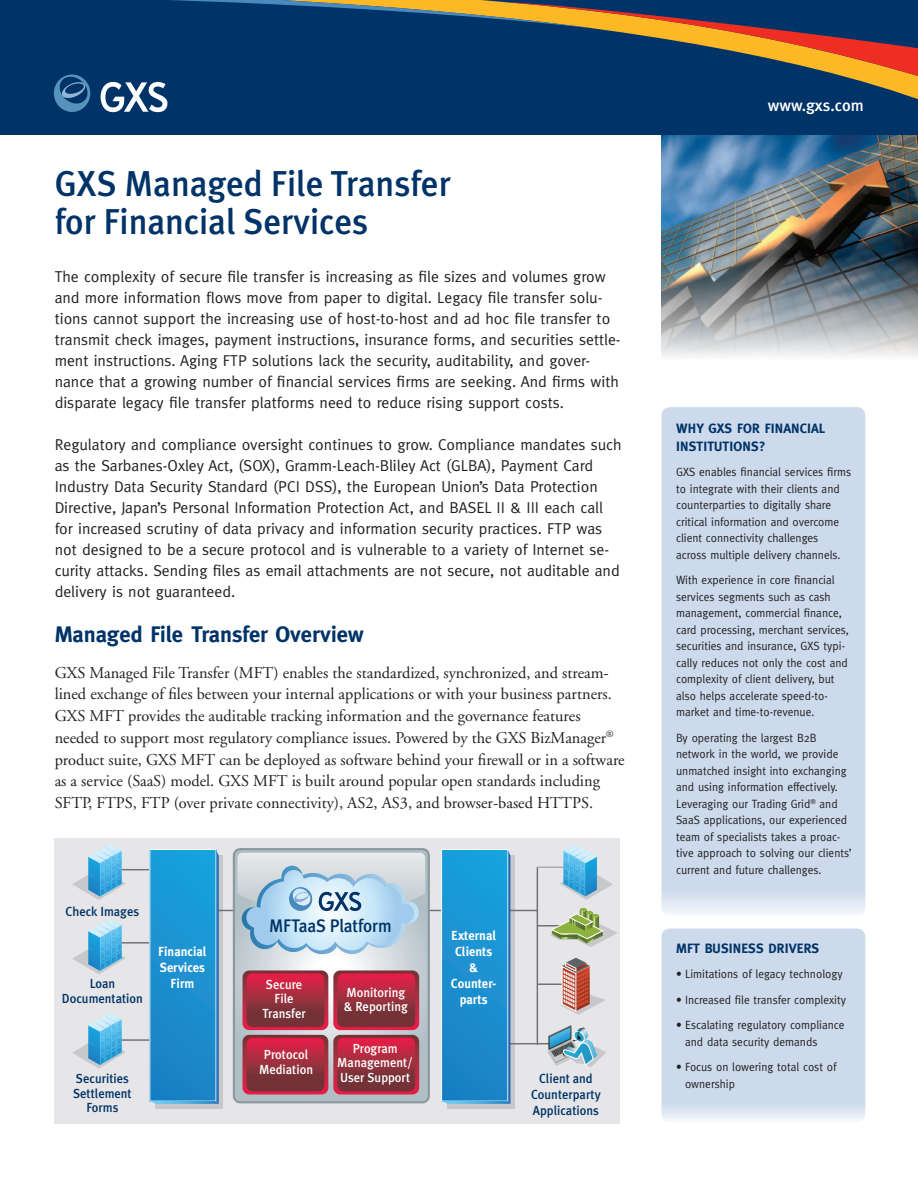
<style>
.page{position:relative;width:918px;height:1188px;background:#fff}
.page>*{position:absolute;margin:0;border:0;box-sizing:border-box;transform-origin:0 0}
.t1{font:500 36px/37.5px "Meta Plus";color:#003367}
.t2{font:700 22.5px "Meta";color:#003367}
.t3{font:500 18.15px "Meta Plus";letter-spacing:-.01em;color:#003367;scale:.95 1}
.t4{font:16.5px/21.8px "Adobe Garamond";color:#231f20}
.t5{font:500 16.5px "Meta Plus";color:#fff}
.t6{font:15.75px/21px "Meta";color:#231f20}
.t7{font:700 13.5px/18px "Meta";letter-spacing:.01em;color:#003367}
.t8{font:500 13.2px/14.5px "Meta Plus";color:#003367;text-align:center;scale:.95 1}
.t9{font:500 13.2px/14.5px "Meta Plus";color:#fff;text-align:center;scale:.95 1}
.t10{font:700 13.2px/16px "Meta Plus";color:#fff;text-align:center;scale:.95 1}
.t11{font:12px/16.5px "Meta";color:#231f20;scale:.95 1}
</style>
<div class="page">
<img style="left:662px;top:135px;width:256px;height:118px">
<img style="left:661px;top:253px;width:257px;height:103px">
<div style="left:0;top:0;width:918px;height:135px;background:#003367"></div>
<svg style="left:53px;top:0;width:865px;height:113px"></svg>
<div style="left:662px;top:407px;width:203px;height:508px;background:#ccdaec"></div>
<svg style="left:662px;top:928px;width:203px;height:192px;background:#cddbec"></svg>
<div style="left:54px;top:838px;width:566px;height:286px;background:#e6e6e8"></div>
<div style="left:155px;top:855px;width:67px;height:253px;background:#c7c8ca"></div>
<div style="left:447px;top:855px;width:67px;height:253px;background:linear-gradient(to right,#c7c8ca,#c7c8ca)"></div>
<hr style="left:537px;top:867px;width:30px;height:1px;background:#adadb1">
<hr style="left:111px;top:1039px;width:55px;height:2px;background:#717074">
<hr style="left:111px;top:942px;width:55px;height:2px;background:#717074">
<hr style="left:111px;top:869px;width:55px;height:1px;background:#717074">
<hr style="left:200px;top:910px;width:337px;height:1px;background:#717074">
<hr style="left:486px;top:1043px;width:81px;height:1px;background:#717074">
<hr style="left:537px;top:867px;width:1px;height:177px;background:#717074">
<div style="left:233px;top:848px;width:197px;height:255px;border:4px solid #8b98a0;border-radius:5px"></div>
<svg style="left:235px;top:850px;width:193px;height:251px"></svg>
<svg style="left:238px;top:853px;width:187px;height:101px"></svg>
<svg style="left:72px;top:844px;width:54px;height:56px"></svg>
<svg style="left:72px;top:919px;width:54px;height:55px"></svg>
<svg style="left:72px;top:1013px;width:54px;height:55px"></svg>
<svg style="left:150px;top:850px;width:69px;height:254px;background:#2091cf"></svg>
<svg style="left:442px;top:850px;width:68px;height:254px;background:#1c91d0"></svg>
<svg style="left:243px;top:970px;width:176px;height:124px;background:#a53849"></svg>
<hr style="left:537px;top:925px;width:30px;height:1px;background:#717074">
<hr style="left:537px;top:984px;width:30px;height:1px;background:#717074">
<svg style="left:547px;top:1025px;width:59px;height:42px"></svg>
<svg style="left:559px;top:844px;width:54px;height:56px"></svg>
<svg style="left:560px;top:958px;width:45px;height:57px"></svg>
<svg style="left:550px;top:908px;width:67px;height:39px"></svg>
<h1 class="t1" style="left:55px;top:165px;width:398px">GXS Managed File Transfer for Financial Services</h1>
<p class="t6" style="left:55px;top:266px;width:568px">The complexity of secure file transfer is increasing as file sizes and volumes grow and more information flows move from paper to digital. Legacy file transfer solu&shy;tions cannot support the increasing use of host-to-host and ad hoc file transfer to transmit check images, payment instructions, insurance forms, and securities settle&shy;ment instructions. Aging FTP solutions lack the security, auditability, and gover&shy;nance that a growing number of financial services firms are seeking. And firms with disparate legacy file transfer platforms need to reduce rising support costs.</p>
<p class="t6" style="left:55px;top:434px;width:568px">Regulatory and compliance oversight continues to grow. Compliance mandates such as the Sarbanes-Oxley Act, (SOX), Gramm-Leach-Bliley Act (GLBA), Payment Card Industry Data Security Standard (PCI DSS), the European Union’s Data Protection Directive, Japan’s Personal Information Protection Act, and BASEL II &amp; III each call for increased scrutiny of data privacy and information security practices. FTP was not designed to be a secure protocol and is vulnerable to a variety of Internet se&shy;curity attacks. Sending files as email attachments are not secure, not auditable and delivery is not guaranteed.</p>
<h2 class="t2" style="left:55px;top:622px;width:311px">Managed File Transfer Overview</h2>
<p class="t4" style="left:55px;top:662px;width:572px">GXS Managed File Transfer (MFT) enables the standardized, synchronized, and stream&shy;lined exchange of files between your internal applications or with your business partners.<br>GXS MFT provides the auditable tracking information and the governance features needed to support most regulatory compliance issues. Powered by the GXS BizManager<sup>® </sup>product suite, GXS MFT can be deployed as software behind your firewall or in a software as a service (SaaS) model. GXS MFT is built around popular open standards including SFTP, FTPS, FTP (over private connectivity), AS2, AS3, and browser-based HTTPS.</p>
<p class="t8" style="left:66px;top:904px;width:79px">Check Images</p>
<p class="t8" style="left:62px;top:976px;width:87px">Loan<br>Documentation</p>
<p class="t10" style="left:158px;top:943px;width:53px">Financial<br>Services<br>Firm</p>
<p class="t8" style="left:73px;top:1071px;width:63px">Securities<br>Settlement<br>Forms</p>
<p class="t3" style="left:269px;top:915px;width:131px">MFTaaS Platform</p>
<p class="t9" style="left:263px;top:977px;width:47px">Secure<br>File<br>Transfer</p>
<p class="t9" style="left:344px;top:985px;width:69px;text-align:left">Monitoring &amp; Reporting</p>
<p class="t9" style="left:337px;top:1041px;width:81px">Program<br>Management/<br>User Support</p>
<p class="t9" style="left:259px;top:1047px;width:58px">Protocol<br>Mediation</p>
<p class="t10" style="left:451px;top:927px;width:49px">External<br>Clients &amp;<br>Counter&shy;parts</p>
<p class="t8" style="left:531px;top:1070px;width:75px;line-height:16px">Client and<br>Counterparty<br>Applications</p>
<p class="t5" style="left:768px;top:95px;width:98px">www.gxs.com</p>
<p class="t7" style="left:676px;top:419px;width:151px">WHY GXS FOR FINANCIAL<br>INSTITUTIONS?</p>
<p class="t11" style="left:676px;top:464px;width:186px">GXS enables financial services firms to integrate with their clients and counterparties to digitally share critical information and overcome client connectivity challenges across multiple delivery channels.</p>
<p class="t11" style="left:676px;top:572px;width:183px">With experience in core financial services segments such as cash management, commercial finance, card processing, merchant services, securities and insurance, GXS typi&shy;cally reduces not only the cost and complexity of client delivery, but also helps accelerate speed-to&shy;market and time-to-revenue.</p>
<p class="t11" style="left:676px;top:729px;width:186px">By operating the largest B2B network in the world, we provide unmatched insight into exchanging and using information effectively.<br>Leveraging our Trading Grid<sup>®</sup> and SaaS applications, our experienced team of specialists takes a proac&shy;tive approach to solving our clients’ current and future challenges.</p>
<p class="t7" style="left:676px;top:939px;width:145px">MFT BUSINESS DRIVERS</p>
<p class="t11" style="left:676px;top:966px;width:177px">• Limitations of legacy technology</p>
<p class="t11" style="left:676px;top:991px;width:180px">• Increased file transfer complexity</p>
<p class="t11" style="left:685px;top:1017px;width:169px;text-indent:-9px">• Escalating regulatory compliance and data security demands</p>
<p class="t11" style="left:685px;top:1059px;width:161px;text-indent:-9px">• Focus on lowering total cost of ownership</p>
</div>
